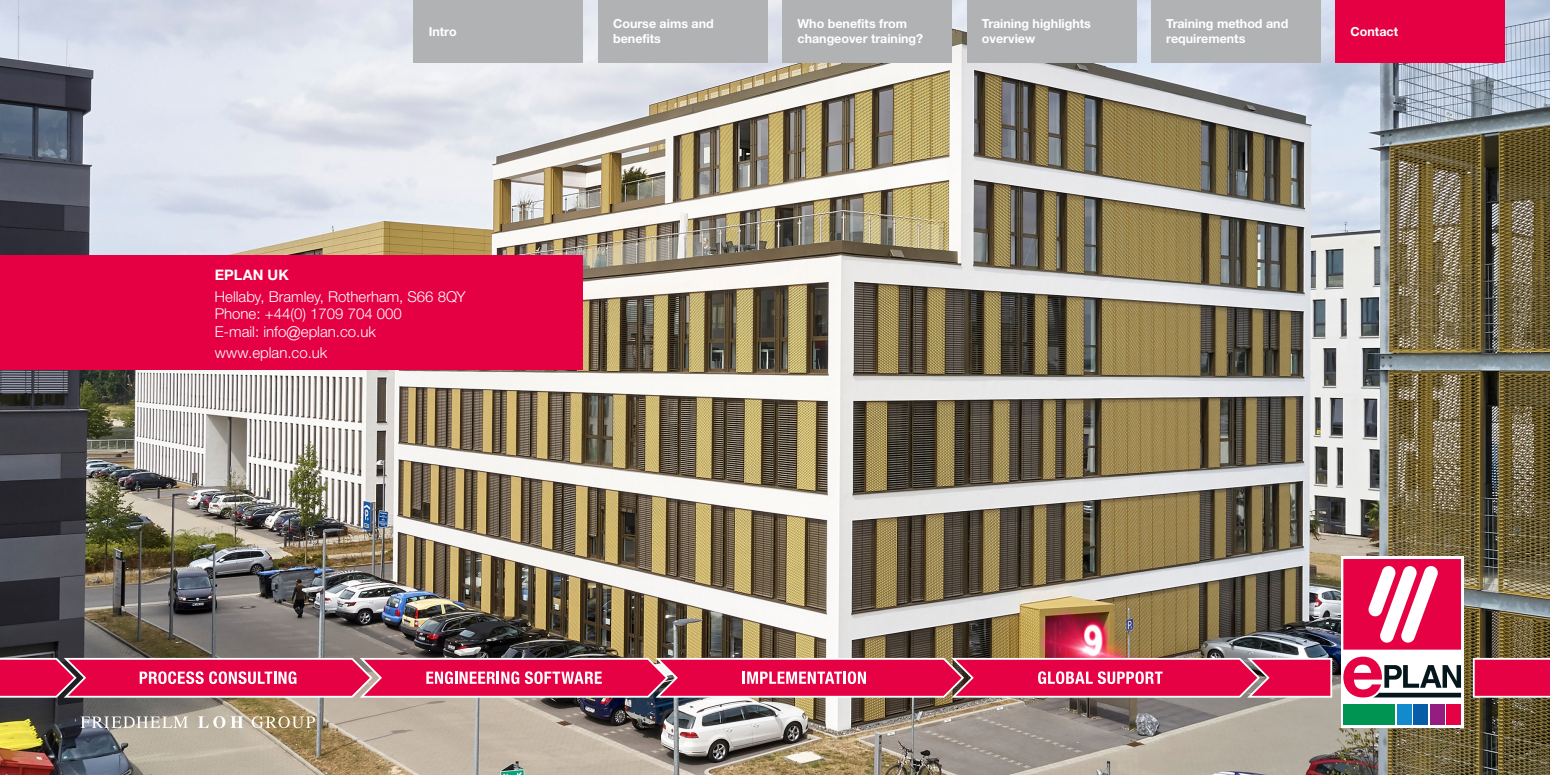
<style>
.page{position:relative;width:1550px;height:775px;background:#fff}
.page>*{position:absolute;margin:0;border:0;box-sizing:border-box;transform-origin:0 0}
.t1{font:300 15px/17.5px "Neue Helvetica For Rittal";color:#fff}
.t2{font:700 14.5px "Neue Helvetica For Rittal";letter-spacing:.01em;color:#fff}
.t3{font:700 12.5px/15px "Neue Helvetica For Rittal";color:#fff}
</style>
<div class="page">
<img style="left:0;top:0;width:1550px;height:775px">
<div style="left:1336px;top:0;width:169px;height:62px;background:#e50043"></div>
<div style="left:0;top:255px;width:583px;height:115px;background:#e50043"></div>
<svg style="left:81px;top:716px;width:234px;height:12px;background:#b9b1a3"></svg>
<svg style="left:1473px;top:658px;width:77px;height:40px;background:#e61d57"></svg>
<svg style="left:0;top:658px;width:1332px;height:40px;background:#e53266"></svg>
<div style="left:1341px;top:557px;width:122px;height:171px;background:#fff"></div>
<svg style="left:1343px;top:559px;width:118px;height:91px"></svg>
<svg style="left:1343px;top:657px;width:118px;height:40px"></svg>
<div style="left:1343px;top:704px;width:52px;height:21px;background:#009453"></div>
<div style="left:1397px;top:704px;width:15px;height:21px;background:#128acb"></div>
<div style="left:1413px;top:704px;width:15px;height:21px;background:#085da9"></div>
<div style="left:1430px;top:704px;width:15px;height:21px;background:#951d81"></div>
<div style="left:1446px;top:704px;width:15px;height:21px;background:#e50143"></div>
<div style="left:598px;top:0;width:169px;height:62px;background:#b1b2b3"></div>
<div style="left:782px;top:0;width:170px;height:62px;background:#b1b2b3"></div>
<div style="left:967px;top:0;width:169px;height:62px;background:#b1b2b3"></div>
<div style="left:1151px;top:0;width:170px;height:62px;background:#b1b2b3"></div>
<div style="left:414px;top:0;width:169px;height:62px;background:#b1b2b3"></div>
<p class="t3" style="left:429px;top:24px;width:29px">Intro</p>
<p class="t2" style="left:215px;top:266px;width:76px">EPLAN UK</p>
<p class="t1" style="left:215px;top:287px;width:252px">Hellaby, Bramley, Rotherham, S66 8QY<br>Phone: +44(0) 1709 704 000<br>E-mail: info@eplan.co.uk</p>
<p class="t1" style="left:215px;top:344px;width:114px">www.eplan.co.uk</p>
<p class="t3" style="left:613px;top:16px;width:102px">Course aims and benefits</p>
<p class="t3" style="left:798px;top:16px;width:127px">Who benefits from changeover training?</p>
<p class="t3" style="left:982px;top:16px;width:111px">Training highlights overview</p>
<p class="t3" style="left:1166px;top:16px;width:124px">Training method and requirements</p>
<p class="t3" style="left:1351px;top:24px;width:49px">Contact</p>
</div>
